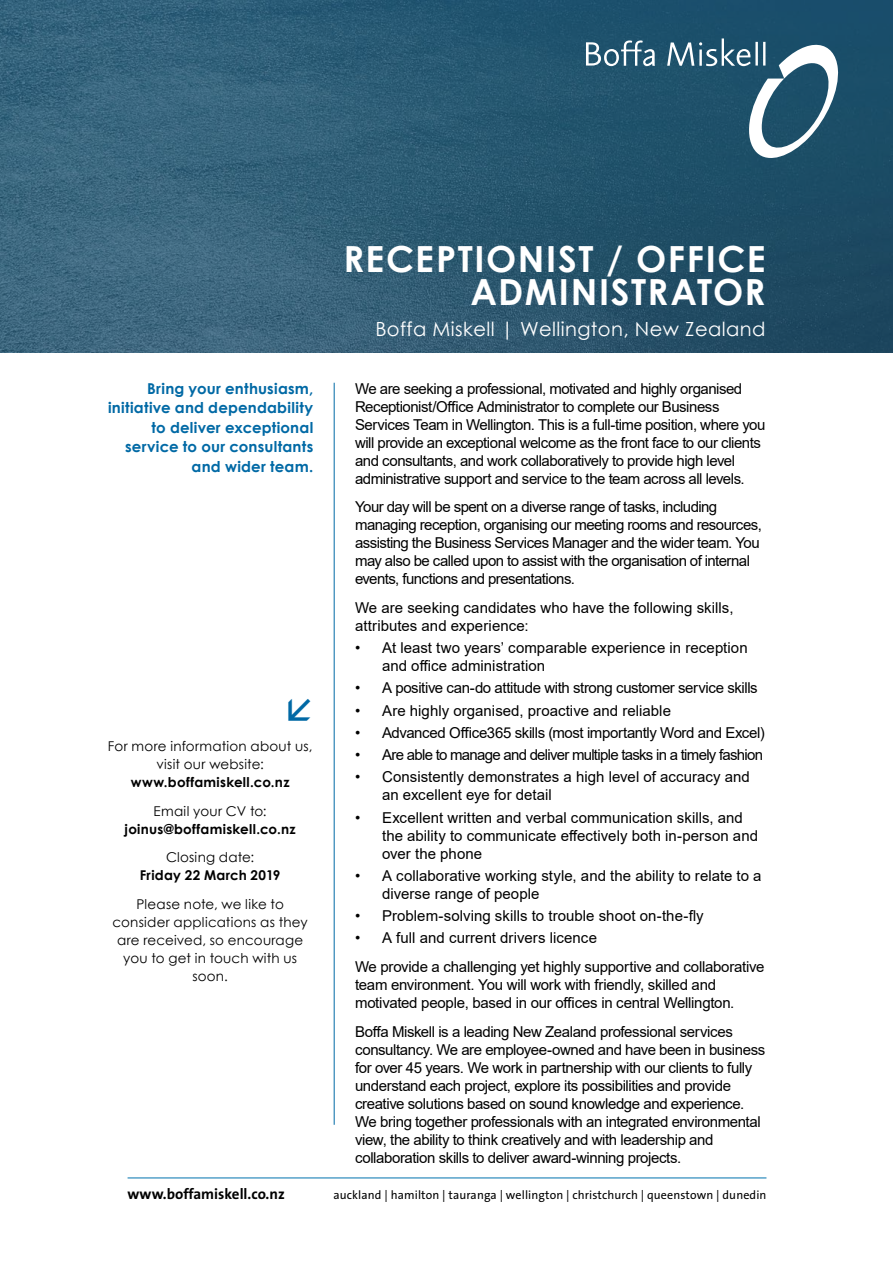
<style>
.page{position:relative;width:893px;height:1263px;background:#fff}
.page>*{position:absolute;margin:0;border:0;box-sizing:border-box;transform-origin:0 0}
.t1{font:700 36px/33px "Century Gothic";letter-spacing:.045em;color:#fff;text-align:right}
.t2{font:19.5px "Century Gothic";letter-spacing:.02em;color:#fff}
.t3{font:15px/18px "Arial";letter-spacing:-.025em;color:#000}
.t4{font:15px/18px "Arial";letter-spacing:.005em;color:#000}
.t5{font:15px/18px "Arial";color:#000}
.t6{font:700 15px/19.5px "Century Gothic";letter-spacing:.015em;color:#0069a5;text-align:right}
.t7{font:15px "Arial";letter-spacing:-.05em;color:#000}
.t8{font:700 15px "The Sans B7";color:#000}
.t9{font:13.5px/18px "Century Gothic";letter-spacing:.015em;color:#000;text-align:center}
.t10{font:700 13.5px "Century Gothic";letter-spacing:.02em;color:#000}
.t11{font:12px "The Sans B5 Plain";letter-spacing:.01em;color:#000}
</style>
<div class="page">
<svg style="left:0;top:0;width:893px;height:353px;background:#2d5a73"></svg>
<hr style="left:128px;top:1177px;width:638px;height:1px;background:#0073ae">
<hr style="left:334px;top:383px;width:1px;height:742px;background:#0069a5">
<svg style="left:586px;top:35px;width:254px;height:129px;background:#3a667d"></svg>
<p class="t6" style="left:108px;top:378px;width:207px">Bring your enthusiasm, initiative and dependability to deliver exceptional service to our consultants and wider team.</p>
<p class="t9" style="left:108px;top:737px;width:206px">For more information about us, visit our website:</p>
<p class="t10" style="left:131px;top:772px;width:160px">www.boffamiskell.co.nz</p>
<p class="t9" style="left:154px;top:802px;width:115px">Email your CV to:</p>
<p class="t10" style="left:125px;top:819px;width:173px">joinus@boffamiskell.co.nz</p>
<p class="t9" style="left:166px;top:848px;width:90px">Closing date:</p>
<p class="t10" style="left:140px;top:865px;width:142px">Friday 22 March 2019</p>
<p class="t9" style="left:113px;top:895px;width:197px">Please note, we like to consider applications as they are received, so encourage you to get in touch with us soon.</p>
<h1 class="t1" style="left:343px;top:241px;width:424px">RECEPTIONIST / OFFICE<br>ADMINISTRATOR</h1>
<h2 class="t2" style="left:375px;top:316px;width:392px">Boffa Miskell | Wellington, New Zealand</h2>
<p class="t3" style="left:355px;top:379px;width:412px">We are seeking a professional, motivated and highly organised Receptionist/Office Administrator to complete our Business Services Team in Wellington. This is a full-time position, where you will provide an exceptional welcome as the front face to our clients and consultants, and work collaboratively to provide high level administrative support and service to the team across all levels.</p>
<p class="t3" style="left:355px;top:498px;width:408px">Your day will be spent on a diverse range of tasks, including managing reception, organising our meeting rooms and resources, assisting the Business Services Manager and the wider team. You may also be called upon to assist with the organisation of internal events, functions and presentations.</p>
<p class="t5" style="left:355px;top:599px;width:380px">We are seeking candidates who have the following skills, attributes and experience:</p>
<p class="t4" style="left:382px;top:639px;width:367px;text-indent:-27px">• At least two years’ comparable experience in reception and office administration</p>
<p class="t3" style="left:355px;top:679px;width:404px">• A positive can-do attitude with strong customer service skills</p>
<p class="t4" style="left:355px;top:701px;width:317px">• Are highly organised, proactive and reliable</p>
<p class="t3" style="left:355px;top:723px;width:411px">• Advanced Office365 skills (most importantly Word and Excel)</p>
<p class="t7" style="left:355px;top:744px;width:410px">• Are able to manage and deliver multiple tasks in a timely fashion</p>
<p class="t5" style="left:382px;top:768px;width:369px;text-indent:-27px">• Consistently demonstrates a high level of accuracy and an excellent eye for detail</p>
<p class="t4" style="left:382px;top:808px;width:377px;text-indent:-27px">• Excellent written and verbal communication skills, and the ability to communicate effectively both in-person and over the phone</p>
<p class="t4" style="left:382px;top:866px;width:381px;text-indent:-27px">• A collaborative working style, and the ability to relate to a diverse range of people</p>
<p class="t4" style="left:355px;top:907px;width:350px">• Problem-solving skills to trouble shoot on-the-fly</p>
<p class="t3" style="left:355px;top:924px;width:411px;line-height:28.7px">• A full and current drivers licence<br>We provide a challenging yet highly supportive and collaborative</p>
<p class="t3" style="left:355px;top:976px;width:381px">team environment. You will work with friendly, skilled and motivated people, based in our offices in central Wellington.</p>
<p class="t3" style="left:355px;top:1022px;width:412px">Boffa Miskell is a leading New Zealand professional services consultancy. We are employee-owned and have been in business for over 45 years. We work in partnership with our clients to fully understand each project, explore its possibilities and provide creative solutions based on sound knowledge and experience.<br>We bring together professionals with an integrated environmental view, the ability to think creatively and with leadership and collaboration skills to deliver award-winning projects.</p>
<p class="t8" style="left:128px;top:1185px;width:159px">www.boffamiskell.co.nz</p>
<p class="t11" style="left:334px;top:1188px;width:434px">auckland | hamilton | tauranga | wellington | christchurch | queenstown | dunedin</p>
</div>
